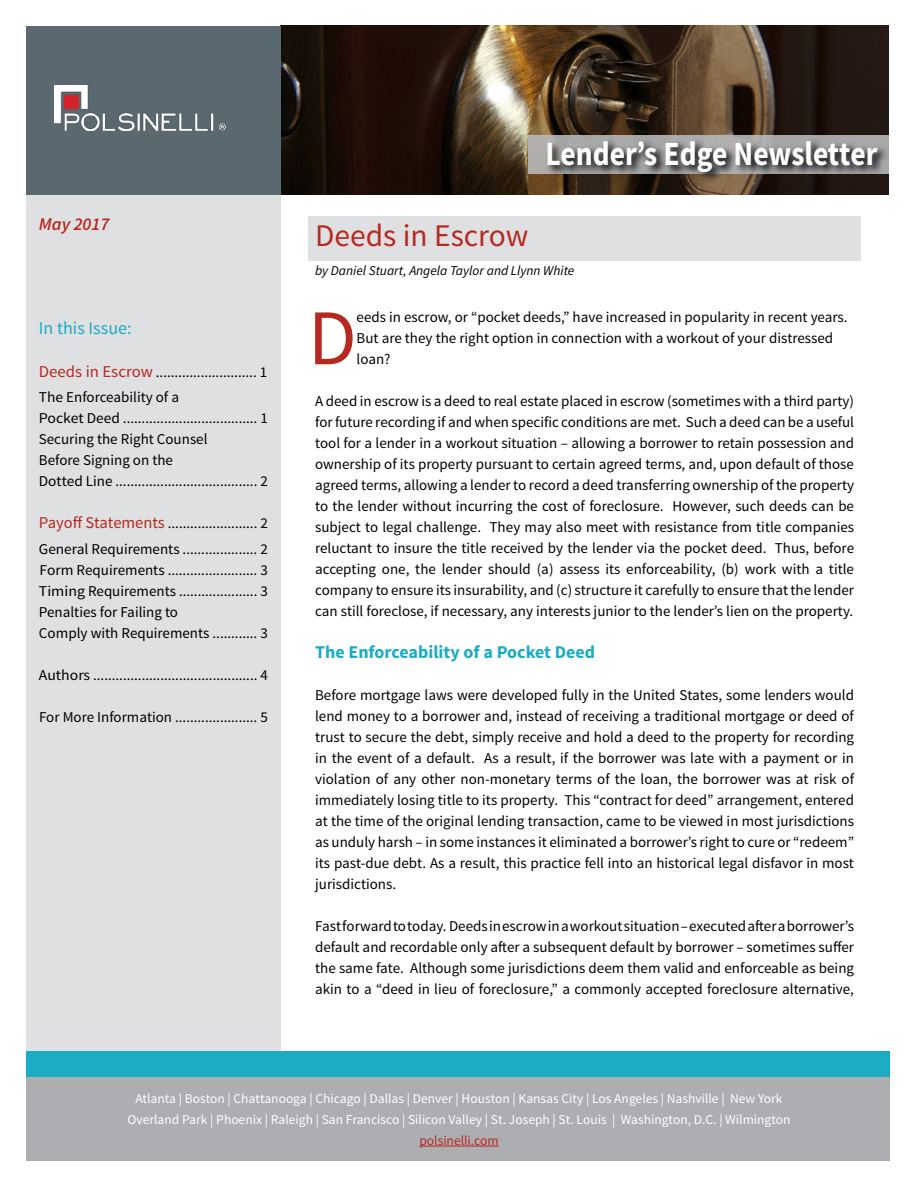
<style>
.page{position:relative;width:918px;height:1188px;background:#fff}
.page>*{position:absolute;margin:0;border:0;box-sizing:border-box;transform-origin:0 0}
.t1{font:79.05px "Source Sans Pro";color:#b72920}
.t2{font:700 33.9px "Source Sans Pro";color:#fff;scale:.87 1}
.t3{font:31.5px "Source Sans Pro";color:#b72920}
.t4{font:700 18px "Source Sans Pro";color:#1bacc4}
.t5{font:18px "Source Sans Pro";color:#1bacc4}
.t6{font:italic 600 18px "Source Sans Pro";color:#b72920}
.t7{font:15px/21px "Source Sans Pro";color:#000}
.t8{font:15px/21px "Source Sans Pro";color:#000;scale:1.05 1}
.t9{font:13.5px/21px "Source Sans Pro";color:#fff;text-align:center}
.t10{font:italic 13.5px "Source Sans Pro";color:#000}
.t11{font:13.5px "Source Sans Pro";color:#b72920}
.s1{font-size:16.5px;color:#b72920}
</style>
<div class="page">
<div style="left:26px;top:1076px;width:864px;height:85px;background:#acaeb1"></div>
<hr style="left:419px;top:1146px;width:80px;height:1px;background:#b72920">
<div style="left:26px;top:1051px;width:864px;height:25px;background:#1bacc4"></div>
<div style="left:26px;top:194px;width:254px;height:857px;background:#dfe0e2"></div>
<img style="left:280px;top:26px;width:609px;height:168px">
<div style="left:26px;top:26px;width:254px;height:168px;background:#5a6870"></div>
<div style="left:528px;top:136px;width:361px;height:38px;background:#b0adab"></div>
<svg style="left:546px;top:138px;width:343px;height:45px"></svg>
<img style="left:54px;top:86px;width:172px;height:45px">
<div style="left:64px;top:95px;width:14px;height:14px;background:#d2232a"></div>
<div style="left:308px;top:216px;width:553px;height:45px;background:#dfe0e2"></div>
<p class="t6" style="left:39px;top:212px;width:72px">May 2017</p>
<p class="t5" style="left:39px;top:317px;width:94px">In this Issue:</p>
<p class="t7" style="left:39px;top:359px;width:230px;line-height:25.5px"><span class="s1">Deeds in Escrow</span> ........................... 1<br>The Enforceability of a</p>
<p class="t8" style="left:39px;top:408px;width:220px">Pocket Deed .................................... 1<br>Securing the Right Counsel<br>Before Signing on the<br>Dotted Line ...................................... 2</p>
<p class="t7" style="left:39px;top:511px;width:230px;line-height:25.5px"><span class="s1">Payoff Statements</span> ........................ 2<br>General Requirements .................... 2</p>
<p class="t7" style="left:39px;top:559px;width:230px">Form Requirements ........................ 3<br>Timing Requirements ..................... 3<br>Penalties for Failing to<br>Comply with Requirements ............ 3</p>
<p class="t8" style="left:39px;top:664px;width:220px">Authors ............................................ 4</p>
<p class="t7" style="left:39px;top:706px;width:230px">For More Information ...................... 5</p>
<h2 class="t2" style="left:546px;top:132px;width:383px">Lender’s Edge Newsletter</h2>
<h3 class="t3" style="left:315px;top:217px;width:215px">Deeds in Escrow</h3>
<p class="t10" style="left:315px;top:262px;width:261px">by Daniel Stuart, Angela Taylor and Llynn White</p>
<h1 class="t1" style="left:308px;top:289px;width:50px">D</h1>
<p class="t7" style="left:357px;top:307px;width:493px">eeds in escrow, or “pocket deeds,” have increased in popularity in recent years.<br>But are they the right option in connection with a workout of your distressed loan?</p>
<p class="t7" style="left:315px;top:391px;width:540px;text-align:justify">A deed in escrow is a deed to real estate placed in escrow (sometimes with a third party) for future recording if and when specific conditions are met. Such a deed can be a useful tool for a lender in a workout situation – allowing a borrower to retain possession and ownership of its property pursuant to certain agreed terms, and, upon default of those agreed terms, allowing a lender to record a deed transferring ownership of the property to the lender without incurring the cost of foreclosure. However, such deeds can be subject to legal challenge. They may also meet with resistance from title companies reluctant to insure the title received by the lender via the pocket deed. Thus, before accepting one, the lender should (a) assess its enforceability, (b) work with a title company to ensure its insurability, and (c) structure it carefully to ensure that the lender can still foreclose, if necessary, any interests junior to the lender’s lien on the property.</p>
<p class="t4" style="left:315px;top:641px;width:281px">The Enforceability of a Pocket Deed</p>
<p class="t7" style="left:315px;top:685px;width:540px;text-align:justify">Before mortgage laws were developed fully in the United States, some lenders would lend money to a borrower and, instead of receiving a traditional mortgage or deed of trust to secure the debt, simply receive and hold a deed to the property for recording in the event of a default. As a result, if the borrower was late with a payment or in violation of any other non-monetary terms of the loan, the borrower was at risk of immediately losing title to its property. This “contract for deed” arrangement, entered at the time of the original lending transaction, came to be viewed in most jurisdictions as unduly harsh – in some instances it eliminated a borrower’s right to cure or “redeem” its past-due debt. As a result, this practice fell into an historical legal disfavor in most jurisdictions.</p>
<p class="t7" style="left:315px;top:916px;width:540px;text-align:justify">Fast forward to today. Deeds in escrow in a workout situation – executed after a borrower’s default and recordable only after a subsequent default by borrower – sometimes suffer the same fate. Although some jurisdictions deem them valid and enforceable as being akin to a “deed in lieu of foreclosure,” a commonly accepted foreclosure alternative,</p>
<p class="t9" style="left:127px;top:1088px;width:665px">Atlanta | Boston | Chattanooga | Chicago | Dallas | Denver | Houston | Kansas City | Los Angeles | Nashville | New York<br>Overland Park | Phoenix | Raleigh | San Francisco | Silicon Valley | St. Joseph | St. Louis | Washington, D.C. | Wilmington</p>
<p class="t11" style="left:419px;top:1132px;width:81px">polsinelli.com</p>
</div>
